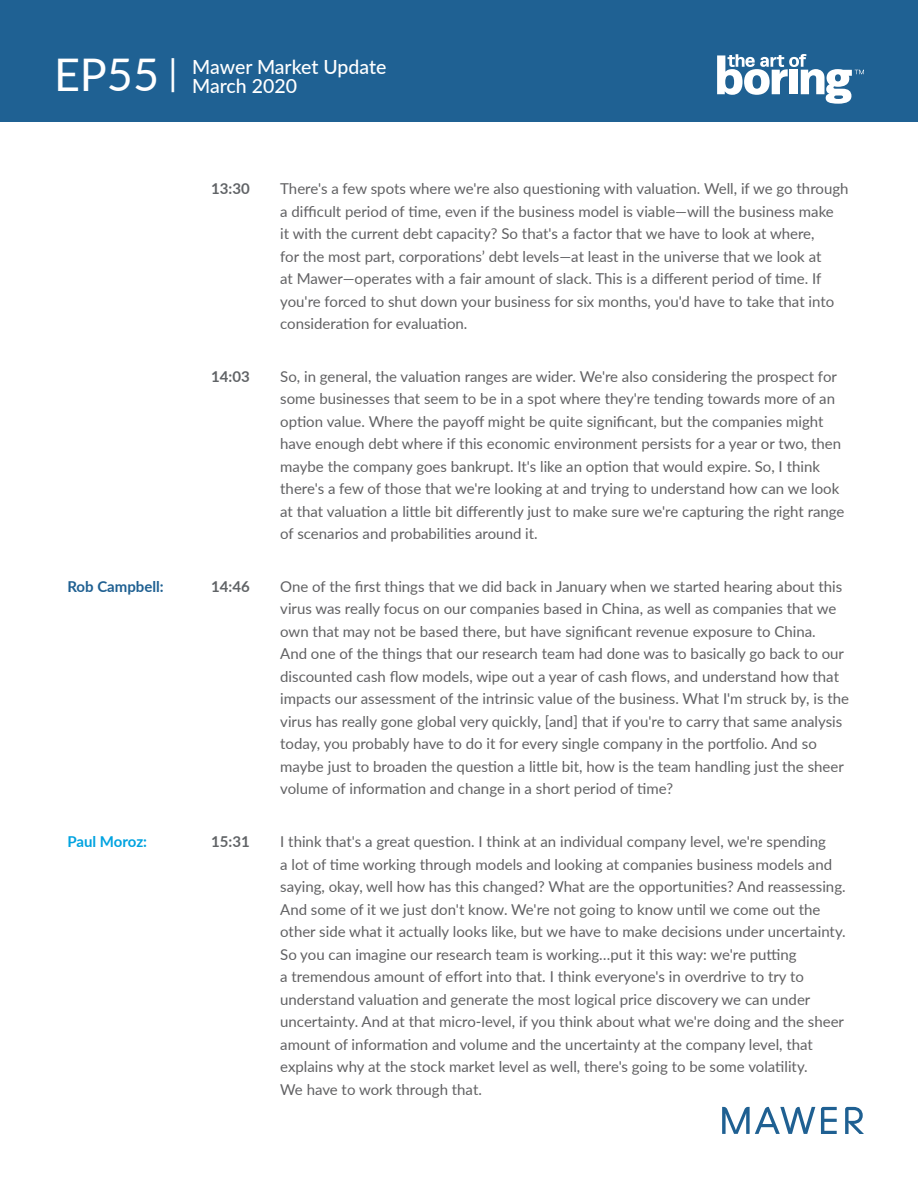
<style>
.page{position:relative;width:918px;height:1188px;background:#fff}
.page>*{position:absolute;margin:0;border:0;box-sizing:border-box;transform-origin:0 0}
.t1{font:500 19.5px/19.5px "Lato";letter-spacing:-.005em;color:#fff}
.t2{font:15px/22.5px "Lato";color:#616163}
.t3{font:700 15px "Lato";color:#606366}
.t4{font:700 15px "Lato";color:#1f6092}
.t5{font:700 15px "Lato";letter-spacing:-.01em;color:#00a3e0}
.s1{font-weight:400;font-size:45px}
.s2{font-weight:400;font-size:36px}
</style>
<div class="page">
<div style="left:0;top:0;width:918px;height:122px;background:#1f6193"></div>
<svg style="left:717px;top:54px;width:147px;height:50px"></svg>
<svg style="left:845px;top:1107px;width:19px;height:27px"></svg>
<svg style="left:821px;top:1107px;width:16px;height:27px"></svg>
<svg style="left:722px;top:1107px;width:93px;height:27px"></svg>
<h1 class="t1" style="left:192px;top:56px;width:196px;text-indent:-138px"><span class="s1">EP55</span> <span class="s2">|</span> Mawer Market Update<br>March 2020</h1>
<p class="t3" style="left:211px;top:178px;width:40px">13:30</p>
<p class="t2" style="left:280px;top:177px;width:570px">There's a few spots where we're also questioning with valuation. Well, if we go through a difficult period of time, even if the business model is viable—will the business make<br>it with the current debt capacity? So that's a factor that we have to look at where,<br>for the most part, corporations’ debt levels—at least in the universe that we look at<br>at Mawer—operates with a fair amount of slack. This is a different period of time. If you're forced to shut down your business for six months, you'd have to take that into consideration for evaluation.</p>
<p class="t3" style="left:211px;top:365px;width:40px">14:03</p>
<p class="t2" style="left:280px;top:365px;width:566px">So, in general, the valuation ranges are wider. We're also considering the prospect for some businesses that seem to be in a spot where they're tending towards more of an option value. Where the payoff might be quite significant, but the companies might have enough debt where if this economic environment persists for a year or two, then maybe the company goes bankrupt. It's like an option that would expire. So, I think there's a few of those that we're looking at and trying to understand how can we look at that valuation a little bit differently just to make sure we're capturing the right range of scenarios and probabilities around it.</p>
<p class="t4" style="left:67px;top:575px;width:98px">Rob Campbell:</p>
<p class="t3" style="left:211px;top:575px;width:40px">14:46</p>
<p class="t2" style="left:280px;top:575px;width:570px">One of the first things that we did back in January when we started hearing about this virus was really focus on our companies based in China, as well as companies that we own that may not be based there, but have significant revenue exposure to China.<br>And one of the things that our research team had done was to basically go back to our discounted cash flow models, wipe out a year of cash flows, and understand how that impacts our assessment of the intrinsic value of the business. What I'm struck by, is the virus has really gone global very quickly, [and] that if you're to carry that same analysis today, you probably have to do it for every single company in the portfolio. And so maybe just to broaden the question a little bit, how is the team handling just the sheer volume of information and change in a short period of time?</p>
<p class="t5" style="left:67px;top:831px;width:81px">Paul Moroz:</p>
<p class="t3" style="left:211px;top:831px;width:40px">15:31</p>
<p class="t2" style="left:280px;top:830px;width:567px">I think that's a great question. I think at an individual company level, we're spending<br>a lot of time working through models and looking at companies business models and saying, okay, well how has this changed? What are the opportunities? And reassessing.<br>And some of it we just don't know. We're not going to know until we come out the other side what it actually looks like, but we have to make decisions under uncertainty.<br>So you can imagine our research team is working…put it this way: we're putting<br>a tremendous amount of effort into that. I think everyone's in overdrive to try to understand valuation and generate the most logical price discovery we can under uncertainty. And at that micro-level, if you think about what we're doing and the sheer amount of information and volume and the uncertainty at the company level, that explains why at the stock market level as well, there's going to be some volatility.<br>We have to work through that.</p>
</div>
